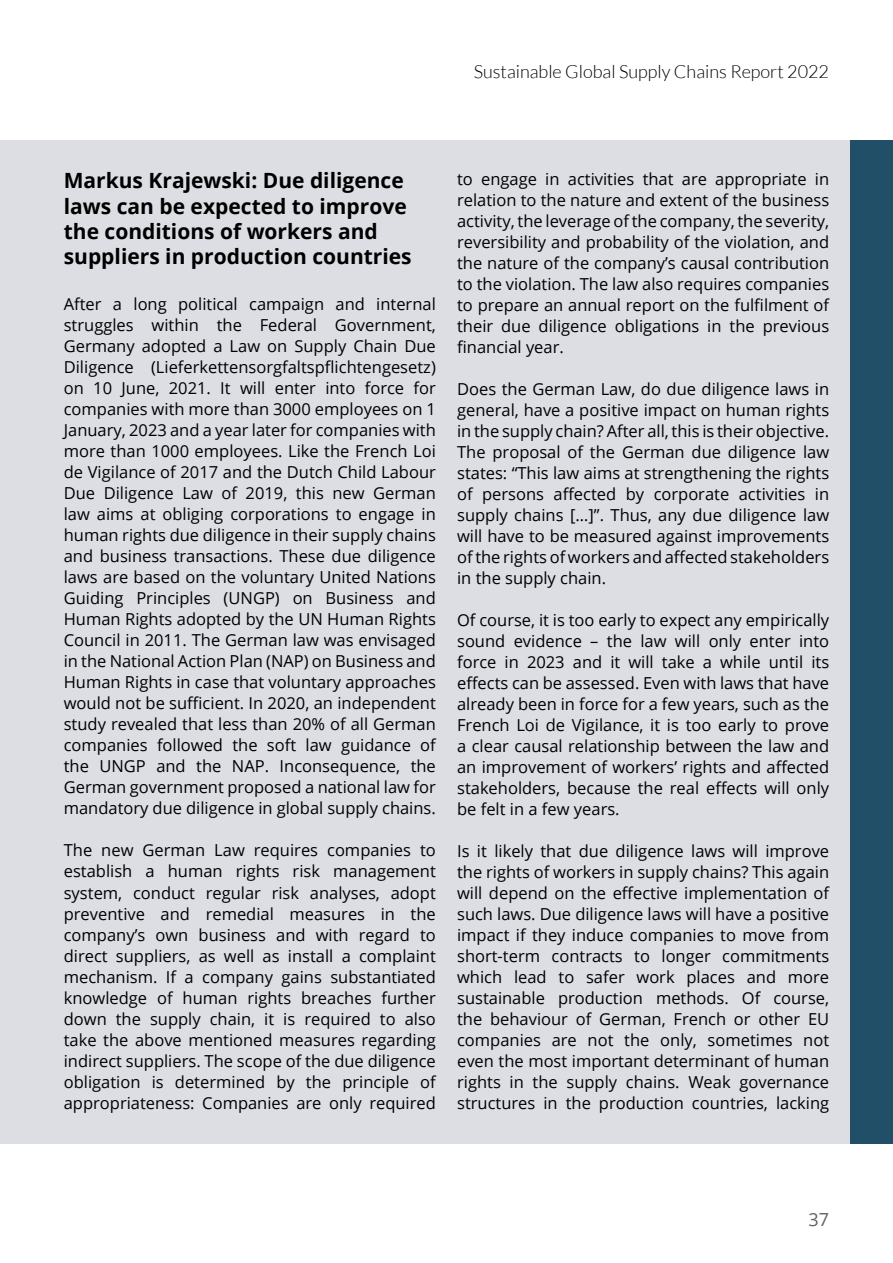
<style>
.page{position:relative;width:893px;height:1263px;background:#fff}
.page>*{position:absolute;margin:0;border:0;box-sizing:border-box;transform-origin:0 0}
.Headline_14pt_BOLD{font:700 21px/25.2px "Open Sans";color:#000}
.t1{font:300 18px "Lato";color:#000}
.t2{font:18px "Open Sans";color:#616160}
.Copy_text_-_Regular{font:16.5px/21px "Open Sans";color:#000;text-align:justify}
</style>
<div class="page">
<div style="left:0;top:140px;width:850px;height:1004px;background:#dcdee4"></div>
<div style="left:850px;top:140px;width:43px;height:1004px;background:#224f68"></div>
<p class="t1" style="left:474px;top:62px;width:357px">Sustainable Global Supply Chains Report 2022</p>
<h5 class="Headline_14pt_BOLD" style="left:64px;top:168px;width:349px">Markus Krajewski: Due diligence laws can be expected to improve the conditions of workers and suppliers in production countries</h5>
<p class="Copy_text_-_Regular" style="left:64px;top:293px;width:374px">After a long political campaign and internal struggles within the Federal Government, Germany adopted a Law on Supply Chain Due Diligence (Lieferkettensorgfaltspflichtengesetz) on 10 June, 2021. It will enter into force for companies with more than 3000 employees on 1<br>January, 2023 and a year later for companies with more than 1000 employees. Like the French Loi de Vigilance of 2017 and the Dutch Child Labour Due Diligence Law of 2019, this new German law aims at obliging corporations to engage in human rights due diligence in their supply chains and business transactions. These due diligence laws are based on the voluntary United Nations Guiding Principles (UNGP) on Business and Human Rights adopted by the UN Human Rights Council in 2011. The German law was envisaged in the National Action Plan (NAP) on Business and Human Rights in case that voluntary approaches would not be sufficient. In 2020, an independent study revealed that less than 20% of all German companies followed the soft law guidance of the UNGP and the NAP. Inconsequence, the German government proposed a national law for mandatory due diligence in global supply chains.</p>
<p class="Copy_text_-_Regular" style="left:64px;top:839px;width:374px">The new German Law requires companies to establish a human rights risk management system, conduct regular risk analyses, adopt preventive and remedial measures in the company’s own business and with regard to direct suppliers, as well as install a complaint mechanism. If a company gains substantiated knowledge of human rights breaches further down the supply chain, it is required to also take the above mentioned measures regarding indirect suppliers. The scope of the due diligence obligation is determined by the principle of appropriateness: Companies are only required</p>
<p class="Copy_text_-_Regular" style="left:457px;top:168px;width:374px">to engage in activities that are appropriate in relation to the nature and extent of the business activity, the leverage of the company, the severity, reversibility and probability of the violation, and the nature of the company’s causal contribution to the violation. The law also requires companies to prepare an annual report on the fulfilment of their due diligence obligations in the previous financial year.</p>
<p class="Copy_text_-_Regular" style="left:457px;top:378px;width:374px">Does the German Law, do due diligence laws in general, have a positive impact on human rights in the supply chain? After all, this is their objective.<br>The proposal of the German due diligence law states: “This law aims at strengthening the rights of persons affected by corporate activities in supply chains […]”. Thus, any due diligence law will have to be measured against improvements of the rights of workers and affected stakeholders in the supply chain.</p>
<p class="Copy_text_-_Regular" style="left:457px;top:609px;width:374px">Of course, it is too early to expect any empirically sound evidence – the law will only enter into force in 2023 and it will take a while until its effects can be assessed. Even with laws that have already been in force for a few years, such as the French Loi de Vigilance, it is too early to prove a clear causal relationship between the law and an improvement of workers’ rights and affected stakeholders, because the real effects will only be felt in a few years.</p>
<p class="Copy_text_-_Regular" style="left:457px;top:840px;width:374px">Is it likely that due diligence laws will improve the rights of workers in supply chains? This again will depend on the effective implementation of such laws. Due diligence laws will have a positive impact if they induce companies to move from short-term contracts to longer commitments which lead to safer work places and more sustainable production methods. Of course, the behaviour of German, French or other EU companies are not the only, sometimes not even the most important determinant of human rights in the supply chains. Weak governance structures in the production countries, lacking</p>
<p class="t2" style="left:809px;top:1207px;width:22px">37</p>
</div>
